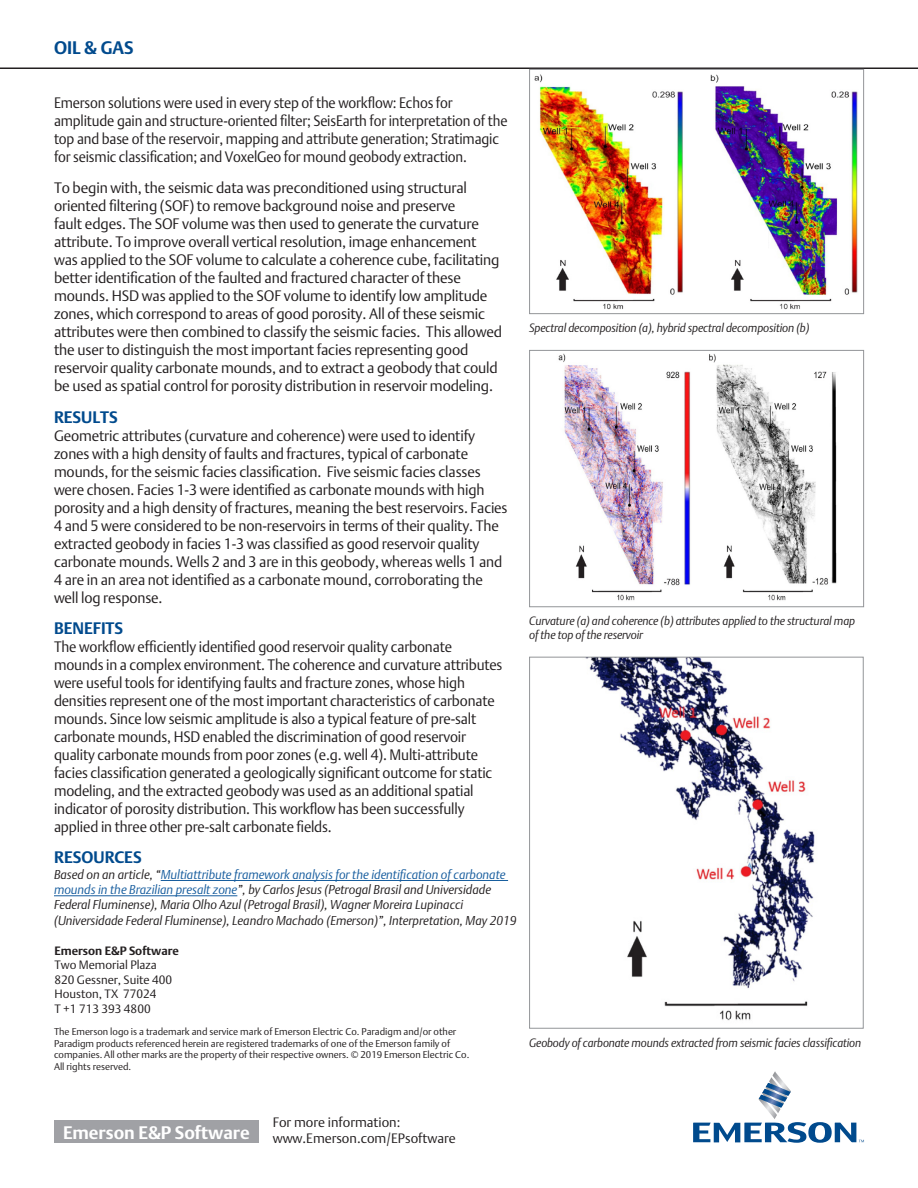
<style>
.page{position:relative;width:918px;height:1188px;background:#fff}
.page>*{position:absolute;margin:0;border:0;box-sizing:border-box;transform-origin:0 0}
.t1{font:700 18px "DTL Argo T";color:#fff}
.t2{font:700 18px "DTL Argo T";color:#004a8d}
.BODY_-_COPY{font:700 16.5px "DTL Argo T";color:#004a8d}
.BODY_-_COPY-2{font:15px/18px "DTL Argo T Light";letter-spacing:-.01em;color:#231f20}
.BODY_-_COPY-3{font:15px/18px "DTL Argo T Light";letter-spacing:-.01em;color:#231f20;scale:.95 1}
.BODY_-_COPY-4{font:15px/18px "DTL Argo T Light";letter-spacing:-.01em;color:#231f20;scale:.93 1}
.t3{font:13.5px "DTL Argo T Light";color:#231f20}
.t4{font:italic 12.75px/15.3px "DTL Argo T Light";color:#231f20}
.BODY_-_COPY-5{font:italic 12px/13.5px "DTL Argo T Light";letter-spacing:-.01em;color:#231f20;scale:.96 1}
.BODY_-_COPY-6{font:italic 12px "DTL Argo T Light";letter-spacing:-.01em;color:#231f20;scale:.95 1}
.t5{font:12px "DTL Argo T Light";color:#231f20}
.t6{font:700 12px "DTL Argo T";color:#231f20}
.P2{font:9.75px/11.7px "DTL Argo T Light";color:#231f20}
.s1{color:#175d9e}
</style>
<div class="page">
<hr style="left:0;top:68px;width:918px;height:1px;background:#231f20">
<img style="left:534px;top:74px;width:324px;height:236px">
<div style="left:529px;top:69px;width:335px;height:245px;border:1px solid #939598"></div>
<hr style="left:161px;top:880px;width:347px;height:1px;background:#175d9e">
<hr style="left:54px;top:896px;width:183px;height:1px;background:#175d9e">
<img style="left:558px;top:353px;width:279px;height:248px">
<div style="left:529px;top:350px;width:335px;height:257px;border:1px solid #939598"></div>
<img style="left:589px;top:659px;width:226px;height:362px">
<div style="left:529px;top:657px;width:335px;height:372px;border:1px solid #939598"></div>
<svg style="left:693px;top:1071px;width:171px;height:72px"></svg>
<div style="left:54px;top:1120px;width:205px;height:23px;background:#a0a1a5"></div>
<p class="t2" style="left:54px;top:37px;width:81px">OIL &amp; GAS</p>
<p class="BODY_-_COPY-4" style="left:54px;top:93px;width:489px">Emerson solutions were used in every step of the workflow: Echos for amplitude gain and structure-oriented filter; SeisEarth for interpretation of the top and base of the reservoir, mapping and attribute generation; Stratimagic for seismic classification; and VoxelGeo for mound geobody extraction.</p>
<p class="BODY_-_COPY-2" style="left:54px;top:179px;width:450px">To begin with, the seismic data was preconditioned using structural oriented filtering (SOF) to remove background noise and preserve<br>fault edges. The SOF volume was then used to generate the curvature attribute. To improve overall vertical resolution, image enhancement was applied to the SOF volume to calculate a coherence cube, facilitating better identification of the faulted and fractured character of these mounds. HSD was applied to the SOF volume to identify low amplitude zones, which correspond to areas of good porosity. All of these seismic attributes were then combined to classify the seismic facies. This allowed the user to distinguish the most important facies representing good reservoir quality carbonate mounds, and to extract a geobody that could be used as spatial control for porosity distribution in reservoir modeling.</p>
<p class="BODY_-_COPY" style="left:54px;top:407px;width:65px">RESULTS</p>
<p class="BODY_-_COPY-2" style="left:54px;top:426px;width:455px">Geometric attributes (curvature and coherence) were used to identify zones with a high density of faults and fractures, typical of carbonate mounds, for the seismic facies classification. Five seismic facies classes were chosen. Facies 1-3 were identified as carbonate mounds with high porosity and a high density of fractures, meaning the best reservoirs. Facies 4 and 5 were considered to be non-reservoirs in terms of their quality. The extracted geobody in facies 1-3 was classified as good reservoir quality carbonate mounds. Wells 2 and 3 are in this geobody, whereas wells 1 and 4 are in an area not identified as a carbonate mound, corroborating the well log response.</p>
<p class="BODY_-_COPY" style="left:54px;top:618px;width:71px">BENEFITS</p>
<p class="BODY_-_COPY-3" style="left:54px;top:638px;width:474px">The workflow efficiently identified good reservoir quality carbonate mounds in a complex environment. The coherence and curvature attributes were useful tools for identifying faults and fracture zones, whose high densities represent one of the most important characteristics of carbonate mounds. Since low seismic amplitude is also a typical feature of pre-salt carbonate mounds, HSD enabled the discrimination of good reservoir quality carbonate mounds from poor zones (e.g. well 4). Multi-attribute facies classification generated a geologically significant outcome for static modeling, and the extracted geobody was used as an additional spatial indicator of porosity distribution. This workflow has been successfully applied in three other pre-salt carbonate fields.</p>
<p class="BODY_-_COPY" style="left:54px;top:848px;width:89px">RESOURCES</p>
<p class="t4" style="left:54px;top:867px;width:464px">Based on an article, “<span class="s1">Multiattribute framework analysis for the identification of carbonate mounds in the Brazilian presalt zone</span>”, by Carlos Jesus (Petrogal Brasil and Universidade Federal Fluminense), Maria Olho Azul (Petrogal Brasil), Wagner Moreira Lupinacci (Universidade Federal Fluminense), Leandro Machado (Emerson)”, Interpretation, May 2019</p>
<p class="t6" style="left:54px;top:944px;width:126px">Emerson E&amp;P Software</p>
<p class="t5" style="left:54px;top:958px;width:104px">Two Memorial Plaza</p>
<p class="t5" style="left:54px;top:972px;width:119px">820 Gessner, Suite 400</p>
<p class="t5" style="left:54px;top:987px;width:104px">Houston, TX 77024</p>
<p class="t5" style="left:54px;top:1001px;width:98px">T +1 713 393 4800</p>
<p class="P2" style="left:54px;top:1026px;width:417px">The Emerson logo is a trademark and service mark of Emerson Electric Co. Paradigm and/or other Paradigm products referenced herein are registered trademarks of one of the Emerson family of companies. All other marks are the property of their respective owners. © 2019 Emerson Electric Co.<br>All rights reserved.</p>
<p class="BODY_-_COPY-5" style="left:529px;top:321px;width:293px">Spectral decomposition (a), hybrid spectral decomposition (b)</p>
<p class="BODY_-_COPY-5" style="left:529px;top:614px;width:341px">Curvature (a) and coherence (b) attributes applied to the structural map of the top of the reservoir</p>
<p class="BODY_-_COPY-6" style="left:529px;top:1035px;width:351px">Geobody of carbonate mounds extracted from seismic facies classification</p>
<p class="t1" style="left:63px;top:1122px;width:188px">Emerson E&amp;P Software</p>
<p class="t3" style="left:273px;top:1114px;width:129px">For more information:</p>
<p class="t3" style="left:273px;top:1130px;width:185px">www.Emerson.com/EPsoftware</p>
</div>
